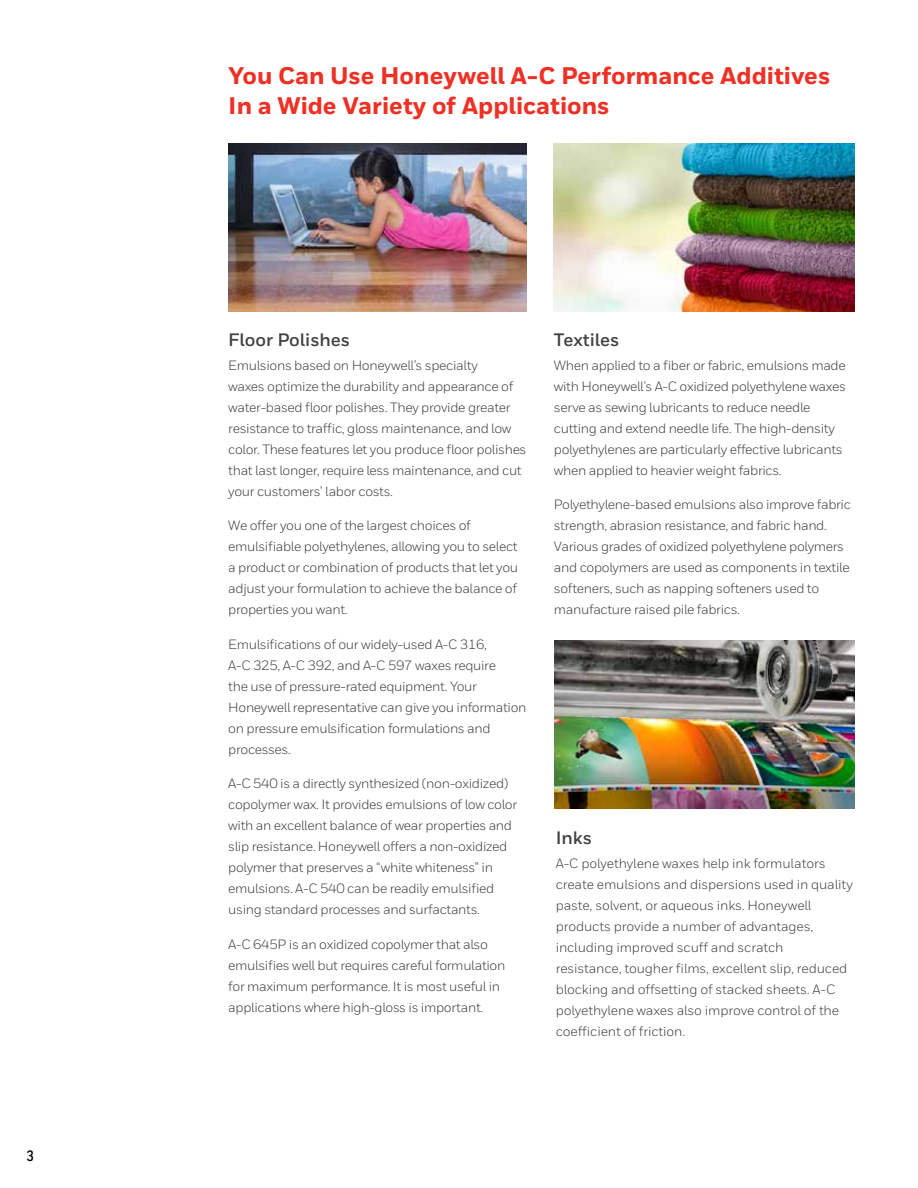
<style>
.page{position:relative;width:918px;height:1188px;background:#fff}
.page>*{position:absolute;margin:0;border:0;box-sizing:border-box;transform-origin:0 0}
.t1{font:800 24px/30px "Honeywell Sans";color:#ee3124}
.t2{font:700 18px "Honeywell Sans";color:#414042}
.t3{font:700 15px "Honeywell Cond";color:#000}
.t4{font:13.5px/21px "Honeywell Sans";letter-spacing:-.025em;color:#414042}
</style>
<div class="page">
<img style="left:228px;top:143px;width:299px;height:168px">
<img style="left:554px;top:143px;width:300px;height:168px">
<img style="left:555px;top:641px;width:299px;height:168px">
<p class="t3" style="left:26px;top:1146px;width:10px">3</p>
<h1 class="t1" style="left:228px;top:62px;width:604px">You Can Use Honeywell A-C Performance Additives<br>In a Wide Variety of Applications</h1>
<h2 class="t2" style="left:228px;top:328px;width:123px">Floor Polishes</h2>
<p class="t4" style="left:228px;top:355px;width:300px">Emulsions based on Honeywell’s specialty<br>waxes optimize the durability and appearance of water-based floor polishes. They provide greater resistance to traffic, gloss maintenance, and low color. These features let you produce floor polishes that last longer, require less maintenance, and cut your customers’ labor costs.</p>
<p class="t4" style="left:228px;top:515px;width:291px">We offer you one of the largest choices of emulsifiable polyethylenes, allowing you to select a product or combination of products that let you adjust your formulation to achieve the balance of properties you want.</p>
<p class="t4" style="left:228px;top:634px;width:300px">Emulsifications of our widely-used A-C 316,<br>A-C 325, A-C 392, and A-C 597 waxes require<br>the use of pressure-rated equipment. Your Honeywell representative can give you information on pressure emulsification formulations and processes.</p>
<p class="t4" style="left:228px;top:773px;width:290px">A-C 540 is a directly synthesized (non-oxidized) copolymer wax. It provides emulsions of low color with an excellent balance of wear properties and slip resistance. Honeywell offers a non-oxidized polymer that preserves a “white whiteness” in emulsions. A-C 540 can be readily emulsified using standard processes and surfactants.</p>
<p class="t4" style="left:228px;top:934px;width:279px">A-C 645P is an oxidized copolymer that also emulsifies well but requires careful formulation for maximum performance. It is most useful in applications where high-gloss is important.</p>
<h2 class="t2" style="left:554px;top:328px;width:67px">Textiles</h2>
<p class="t4" style="left:554px;top:355px;width:294px">When applied to a fiber or fabric, emulsions made with Honeywell’s A-C oxidized polyethylene waxes serve as sewing lubricants to reduce needle cutting and extend needle life. The high-density polyethylenes are particularly effective lubricants when applied to heavier weight fabrics.</p>
<p class="t4" style="left:554px;top:494px;width:299px">Polyethylene-based emulsions also improve fabric strength, abrasion resistance, and fabric hand.<br>Various grades of oxidized polyethylene polymers and copolymers are used as components in textile softeners, such as napping softeners used to manufacture raised pile fabrics.</p>
<h2 class="t2" style="left:556px;top:827px;width:38px">Inks</h2>
<p class="t4" style="left:556px;top:853px;width:299px">A-C polyethylene waxes help ink formulators create emulsions and dispersions used in quality paste, solvent, or aqueous inks. Honeywell products provide a number of advantages, including improved scuff and scratch<br>resistance, tougher films, excellent slip, reduced blocking and offsetting of stacked sheets. A-C polyethylene waxes also improve control of the coefficient of friction.</p>
</div>
